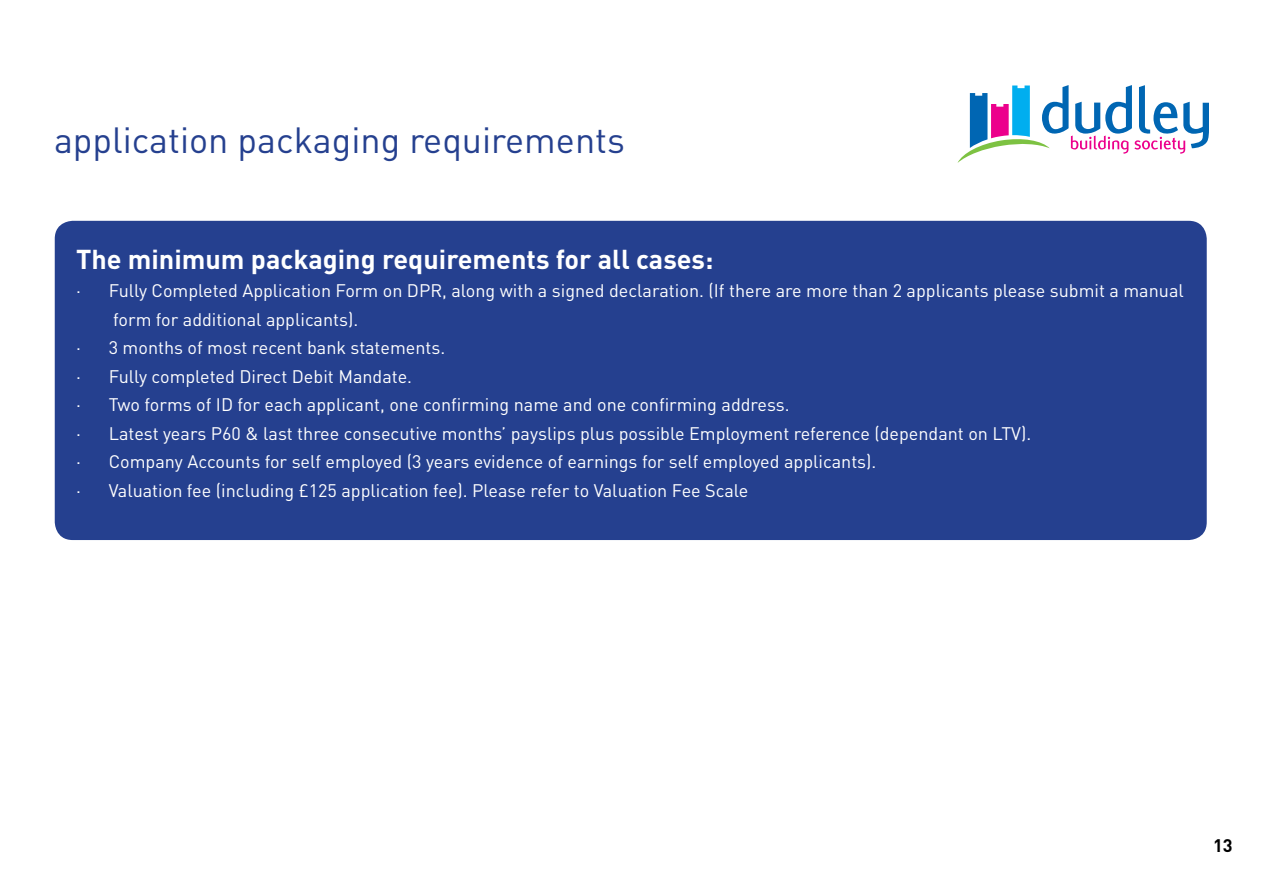
<style>
.page{position:relative;width:1263px;height:893px;background:#fff}
.page>*{position:absolute;margin:0;border:0;box-sizing:border-box;transform-origin:0 0}
.t1{font:36px "DIN";color:#25408f}
.t2{font:700 27px "DIN";color:#fff}
.t3{font:18px "DIN";color:#fff}
.t4{font:700 18px "DIN";color:#000}
</style>
<div class="page">
<svg style="left:957px;top:85px;width:252px;height:78px"></svg>
<div style="left:55px;top:221px;width:1152px;height:319px;background:#25408f;border-radius:18px"></div>
<h1 class="t1" style="left:54px;top:118px;width:573px">application packaging requirements</h1>
<h2 class="t2" style="left:76px;top:241px;width:639px">The minimum packaging requirements for all cases:</h2>
<p class="t3" style="left:76px;top:279px;width:1109px">· Fully Completed Application Form on DPR, along with a signed declaration. (If there are more than 2 applicants please submit a manual</p>
<p class="t3" style="left:113px;top:308px;width:247px">form for additional applicants).</p>
<p class="t3" style="left:76px;top:336px;width:371px">· 3 months of most recent bank statements.</p>
<p class="t3" style="left:76px;top:365px;width:338px">· Fully completed Direct Debit Mandate.</p>
<p class="t3" style="left:76px;top:393px;width:715px">· Two forms of ID for each applicant, one confirming name and one confirming address.</p>
<p class="t3" style="left:76px;top:422px;width:957px">· Latest years P60 &amp; last three consecutive months’ payslips plus possible Employment reference (dependant on LTV).</p>
<p class="t3" style="left:76px;top:450px;width:802px">· Company Accounts for self employed (3 years evidence of earnings for self employed applicants).</p>
<p class="t3" style="left:76px;top:479px;width:674px">· Valuation fee (including £125 application fee). Please refer to Valuation Fee Scale</p>
<p class="t4" style="left:1213px;top:833px;width:21px">13</p>
</div>
